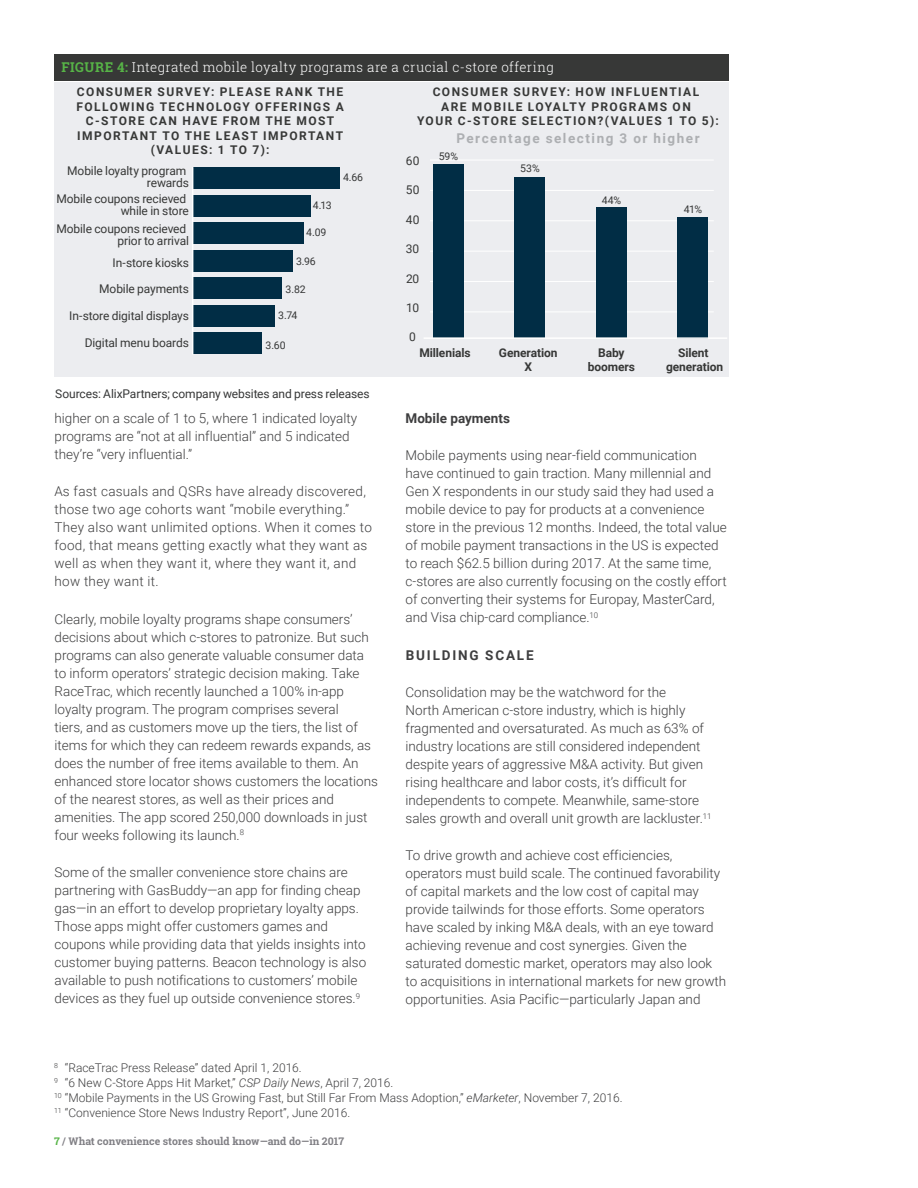
<style>
.page{position:relative;width:918px;height:1188px;background:#fff}
.page>*{position:absolute;margin:0;border:0;box-sizing:border-box;transform-origin:0 0}
.Body{font:300 13.5px/18px "Roboto";color:#3e3e3f}
.Body-2{font:300 13.5px/18px "Roboto";letter-spacing:.02em;color:#3e3e3f}
.t1{font:300 13.5px "Roboto Slab";letter-spacing:.025em;color:#fff}
.t2{font:700 13.5px "Roboto";letter-spacing:.115em;color:#adafb2}
.Body-3{font:700 13.5px "Roboto";color:#3e3e3f}
.Body-4{font:700 13.5px "Roboto";letter-spacing:.135em;color:#3e3e3f}
.Footnote{font:300 12px "Roboto";color:#3e3e3f}
.t3{font:700 12px/14.4px "Roboto";letter-spacing:.12em;color:#373837;text-align:center}
.t4{font:12px/12px "Roboto";letter-spacing:-.01em;color:#373837;text-align:right}
.t5{font:12px "Roboto";letter-spacing:-.01em;color:#363737}
.t6{font:700 12px/14.4px "Roboto";letter-spacing:-.01em;color:#373837;text-align:center}
.t7{font:700 12px/14.4px "Roboto";letter-spacing:-.005em;color:#373837;text-align:center}
.t8{font:700 10.5px "Roboto Slab";color:#807f84}
.t9{font:10.5px "Roboto";color:#363737}
.s1{font-weight:700;color:#57b447}
.s2{font-style:italic}
.s3{color:#57b447}
</style>
<div class="page">
<div style="left:55px;top:82px;width:674px;height:295px;background:#ecedf0"></div>
<div style="left:55px;top:54px;width:674px;height:27px;background:#373837"></div>
<div style="left:193px;top:167px;width:147px;height:22px;background:#012d45"></div>
<div style="left:193px;top:195px;width:118px;height:21px;background:#012d45"></div>
<div style="left:193px;top:222px;width:111px;height:22px;background:#012d45"></div>
<div style="left:193px;top:250px;width:100px;height:21px;background:#012d45"></div>
<div style="left:193px;top:277px;width:89px;height:22px;background:#012d45"></div>
<div style="left:193px;top:305px;width:82px;height:22px;background:#012d45"></div>
<div style="left:193px;top:333px;width:69px;height:21px;background:#012d45"></div>
<hr style="left:430px;top:160px;width:284px;height:1px;background:#fff">
<hr style="left:430px;top:190px;width:284px;height:1px;background:#fff">
<hr style="left:430px;top:220px;width:284px;height:1px;background:#fff">
<hr style="left:430px;top:251px;width:284px;height:1px;background:#fff">
<hr style="left:430px;top:281px;width:284px;height:1px;background:#fff">
<hr style="left:430px;top:312px;width:284px;height:1px;background:#fff">
<div style="left:433px;top:164px;width:30px;height:174px;background:#012d45"></div>
<div style="left:515px;top:177px;width:30px;height:161px;background:#012d45"></div>
<div style="left:596px;top:208px;width:30px;height:130px;background:#012d45"></div>
<div style="left:678px;top:217px;width:30px;height:121px;background:#012d45"></div>
<hr style="left:424px;top:337px;width:303px;height:2px;background:#fff">
<hr style="left:192px;top:167px;width:1px;height:188px;background:#fff">
<p class="t1" style="left:61px;top:58px;width:494px"><span class="s1">FIGURE 4:</span> Integrated mobile loyalty programs are a crucial c-store offering</p>
<p class="t3" style="left:417px;top:84px;width:303px">CONSUMER SURVEY: HOW INFLUENTIAL<br>ARE MOBILE LOYALTY PROGRAMS ON<br>YOUR C-STORE SELECTION?(VALUES 1 TO 5):</p>
<p class="t2" style="left:456px;top:129px;width:245px">Percentage selecting 3 or higher</p>
<p class="t3" style="left:77px;top:84px;width:269px">CONSUMER SURVEY: PLEASE RANK THE<br>FOLLOWING TECHNOLOGY OFFERINGS A<br>C-STORE CAN HAVE FROM THE MOST<br>IMPORTANT TO THE LEAST IMPORTANT (VALUES: 1 TO 7):</p>
<p class="t9" style="left:439px;top:149px;width:21px">59%</p>
<p class="t4" style="left:406px;top:154px;width:15px">60</p>
<p class="t9" style="left:520px;top:161px;width:21px">53%</p>
<p class="t4" style="left:67px;top:164px;width:123px">Mobile loyalty program rewards</p>
<p class="t4" style="left:56px;top:192px;width:134px">Mobile coupons recieved while in store</p>
<p class="t4" style="left:56px;top:222px;width:134px">Mobile coupons recieved prior to arrival</p>
<p class="t4" style="left:113px;top:256px;width:78px">In-store kiosks</p>
<p class="t4" style="left:99px;top:283px;width:91px">Mobile payments</p>
<p class="t4" style="left:69px;top:309px;width:121px">In-store digital displays</p>
<p class="t4" style="left:85px;top:336px;width:106px">Digital menu boards</p>
<p class="t9" style="left:343px;top:170px;width:22px">4.66</p>
<p class="t4" style="left:406px;top:184px;width:15px">50</p>
<p class="t4" style="left:406px;top:213px;width:15px">40</p>
<p class="t4" style="left:406px;top:242px;width:15px">30</p>
<p class="t4" style="left:406px;top:272px;width:15px">20</p>
<p class="t4" style="left:406px;top:301px;width:14px">10</p>
<p class="t9" style="left:602px;top:193px;width:21px">44%</p>
<p class="t9" style="left:313px;top:198px;width:20px">4.13</p>
<p class="t9" style="left:306px;top:225px;width:22px">4.09</p>
<p class="t9" style="left:296px;top:254px;width:21px">3.96</p>
<p class="t9" style="left:286px;top:282px;width:22px">3.82</p>
<p class="t9" style="left:278px;top:307px;width:21px">3.74</p>
<p class="t9" style="left:266px;top:338px;width:22px">3.60</p>
<p class="t9" style="left:684px;top:201px;width:20px">41%</p>
<p class="t4" style="left:409px;top:331px;width:8px">0</p>
<p class="t6" style="left:419px;top:345px;width:53px">Millenials</p>
<p class="t7" style="left:499px;top:345px;width:60px">Generation<br>X</p>
<p class="t7" style="left:588px;top:345px;width:49px">Baby boomers</p>
<p class="t6" style="left:666px;top:345px;width:59px">Silent generation</p>
<p class="t5" style="left:55px;top:385px;width:316px">Sources: AlixPartners; company websites and press releases</p>
<p class="Body" style="left:55px;top:408px;width:304px">higher on a scale of 1 to 5, where 1 indicated loyalty programs are “not at all influential” and 5 indicated they’re “very influential.”</p>
<p class="Body-2" style="left:55px;top:482px;width:319px">As fast casuals and QSRs have already discovered, those two age cohorts want “mobile everything.” They also want unlimited options. When it comes to food, that means getting exactly what they want as well as when they want it, where they want it, and how they want it.</p>
<p class="Body" style="left:55px;top:609px;width:325px">Clearly, mobile loyalty programs shape consumers’ decisions about which c-stores to patronize. But such programs can also generate valuable consumer data to inform operators’ strategic decision making. Take RaceTrac, which recently launched a 100% in-app loyalty program. The program comprises several<br>tiers, and as customers move up the tiers, the list of items for which they can redeem rewards expands, as does the number of free items available to them. An enhanced store locator shows customers the locations of the nearest stores, as well as their prices and amenities. The app scored 250,000 downloads in just four weeks following its launch.<sup>8</sup></p>
<p class="Body" style="left:55px;top:863px;width:313px">Some of the smaller convenience store chains are partnering with GasBuddy—an app for finding cheap gas—in an effort to develop proprietary loyalty apps.<br>Those apps might offer customers games and coupons while providing data that yields insights into customer buying patterns. Beacon technology is also available to push notifications to customers’ mobile devices as they fuel up outside convenience stores.<sup>9</sup></p>
<p class="Body-3" style="left:406px;top:408px;width:106px">Mobile payments</p>
<p class="Body" style="left:406px;top:446px;width:323px">Mobile payments using near-field communication have continued to gain traction. Many millennial and Gen X respondents in our study said they had used a mobile device to pay for products at a convenience store in the previous 12 months. Indeed, the total value of mobile payment transactions in the US is expected to reach $62.5 billion during 2017. At the same time, c-stores are also currently focusing on the costly effort of converting their systems for Europay, MasterCard, and Visa chip-card compliance.<sup>10</sup></p>
<p class="Body-4" style="left:406px;top:645px;width:129px">BUILDING SCALE</p>
<p class="Body" style="left:406px;top:683px;width:308px">Consolidation may be the watchword for the<br>North American c-store industry, which is highly fragmented and oversaturated. As much as 63% of industry locations are still considered independent despite years of aggressive M&amp;A activity. But given rising healthcare and labor costs, it’s difficult for independents to compete. Meanwhile, same-store sales growth and overall unit growth are lackluster.<sup>11</sup></p>
<p class="Body" style="left:406px;top:846px;width:322px">To drive growth and achieve cost efficiencies, operators must build scale. The continued favorability of capital markets and the low cost of capital may provide tailwinds for those efforts. Some operators have scaled by inking M&amp;A deals, with an eye toward achieving revenue and cost synergies. Given the saturated domestic market, operators may also look to acquisitions in international markets for new growth opportunities. Asia Pacific—particularly Japan and</p>
<p class="Footnote" style="left:54px;top:1060px;width:249px"><sup>8</sup> “RaceTrac Press Release” dated April 1, 2016.</p>
<p class="Footnote" style="left:54px;top:1075px;width:341px"><sup>9</sup> “6 New C-Store Apps Hit Market,” <span class="s2">CSP Daily News</span>, April 7, 2016.</p>
<p class="Footnote" style="left:54px;top:1090px;width:570px"><sup>10</sup> “Mobile Payments in the US Growing Fast, but Still Far From Mass Adoption,” <span class="s2">eMarketer</span>, November 7, 2016.</p>
<p class="Footnote" style="left:54px;top:1105px;width:298px"><sup>11</sup> “Convenience Store News Industry Report”, June 2016.</p>
<p class="t8" style="left:54px;top:1134px;width:292px"><span class="s3">7</span> / What convenience stores should know—and do—in 2017</p>
</div>
